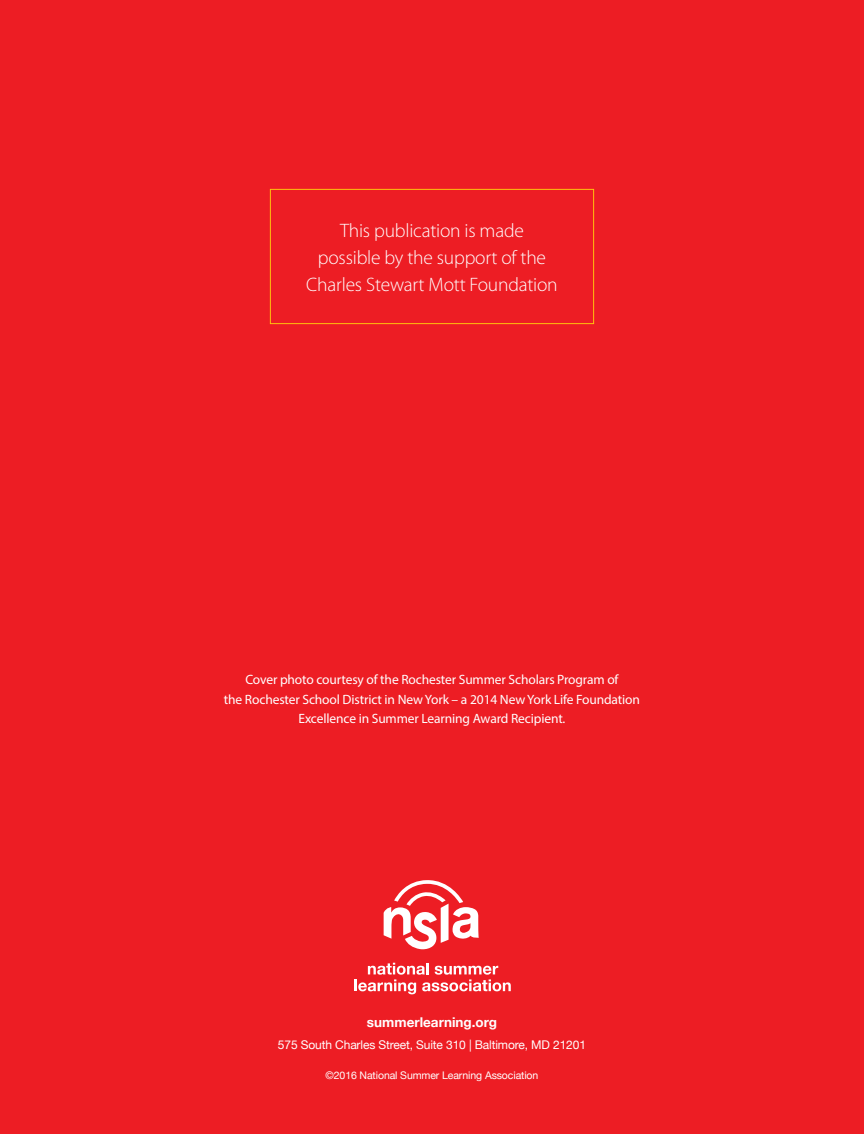
<style>
.page{position:relative;width:864px;height:1134px;background:#ed1d24}
.page>*{position:absolute;margin:0;border:0;box-sizing:border-box;transform-origin:0 0}
.t1{font:300 19.5px/27px "Myriad Pro";letter-spacing:-.01em;color:#fff;text-align:center}
.t2{font:13.5px/19.5px "Myriad Pro";letter-spacing:-.01em;color:#fff;text-align:center}
.t3{font:700 13.5px "Helvetica Neue";color:#fff}
.t4{font:12px "Helvetica Neue";letter-spacing:-.01em;color:#fff}
.t5{font:10.5px "Helvetica Neue";letter-spacing:-.01em;color:#fff}
</style>
<div class="page">
<svg style="left:355px;top:963px;width:156px;height:31px"></svg>
<svg style="left:384px;top:880px;width:95px;height:69px"></svg>
<div style="left:270px;top:189px;width:324px;height:135px;border:1px solid #ffc20e"></div>
<h1 class="t1" style="left:306px;top:217px;width:253px">This publication is made possible by the support of the<br>Charles Stewart Mott Foundation</h1>
<p class="t2" style="left:224px;top:670px;width:418px">Cover photo courtesy of the Rochester Summer Scholars Program of<br>the Rochester School District in New York – a 2014 New York Life Foundation<br>Excellence in Summer Learning Award Recipient.</p>
<p class="t3" style="left:367px;top:1011px;width:132px">summerlearning.org</p>
<p class="t4" style="left:278px;top:1036px;width:310px">575 South Charles Street, Suite 310 | Baltimore, MD 21201</p>
<p class="t5" style="left:326px;top:1067px;width:214px">©2016 National Summer Learning Association</p>
</div>
